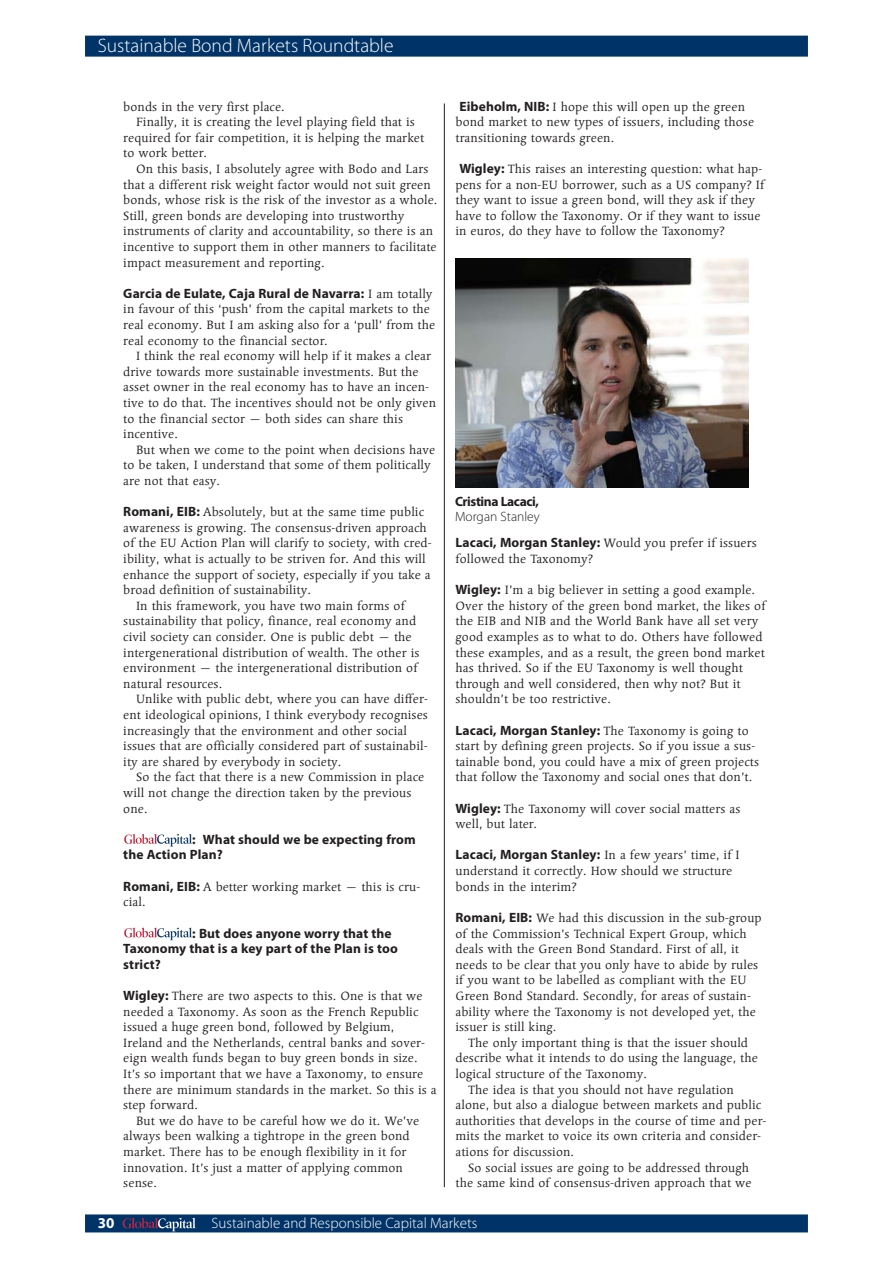
<style>
.page{position:relative;width:893px;height:1263px;background:#fff}
.page>*{position:absolute;margin:0;border:0;box-sizing:border-box;transform-origin:0 0}
.t1{font:300 19.5px "Myriad Pro";color:#fff}
.t2{font:300 15px "Myriad Pro";color:#fff}
.t3{font:700 15px "Myriad Pro";color:#fff}
._2012_RT_intro_detai{font:700 13.5px/15.6px "Myriad Pro";letter-spacing:.01em;color:#231f20}
._2012_RT_intro_detai-2{font:700 13.5px/15px "Myriad Pro";letter-spacing:-.03em;color:#231f20}
.t4{font:12px/15.6px "Linotype Syntax Srf Std";letter-spacing:.01em;color:#231f20}
.s1{font-family:"Linotype Syntax Srf Std";font-weight:400;font-size:12px}
.s2{font-family:"Myriad Pro";font-weight:700;font-size:13.5px}
.s3{font-weight:300}
</style>
<div class="page">
<div style="left:85px;top:36px;width:723px;height:21px;background:#003367"></div>
<div style="left:85px;top:1214px;width:723px;height:18px;background:#003367"></div>
<svg style="left:123px;top:1218px;width:73px;height:13px"></svg>
<hr style="left:444px;top:103px;width:1px;height:1084px;background:#231f20">
<svg style="left:124px;top:834px;width:68px;height:12px"></svg>
<svg style="left:124px;top:928px;width:68px;height:12px"></svg>
<img style="left:455px;top:259px;width:293px;height:229px">
<h1 class="t1" style="left:98px;top:34px;width:297px">Sustainable Bond Markets Roundtable</h1>
<p class="t4" style="left:123px;top:99px;width:163px">bonds in the very first place.</p>
<p class="t4" style="left:123px;top:115px;width:302px;text-indent:13px">Finally, it is creating the level playing field that is required for fair competition, it is helping the market to work better.</p>
<p class="t4" style="left:123px;top:161px;width:316px;text-indent:13px">On this basis, I absolutely agree with Bodo and Lars that a different risk weight factor would not suit green bonds, whose risk is the risk of the investor as a whole.<br>Still, green bonds are developing into trustworthy instruments of clarity and accountability, so there is an incentive to support them in other manners to facilitate impact measurement and reporting.</p>
<p class="_2012_RT_intro_detai" style="left:123px;top:285px;width:311px">Garcia de Eulate, Caja Rural de Navarra: <span class="s1">I am totally</span></p>
<p class="t4" style="left:123px;top:302px;width:313px">in favour of this ‘push’ from the capital markets to the real economy. But I am asking also for a ‘pull’ from the real economy to the financial sector.</p>
<p class="t4" style="left:123px;top:349px;width:314px;text-indent:13px">I think the real economy will help if it makes a clear drive towards more sustainable investments. But the asset owner in the real economy has to have an incen&shy;tive to do that. The incentives should not be only given to the financial sector — both sides can share this incentive.</p>
<p class="t4" style="left:123px;top:442px;width:313px;text-indent:13px">But when we come to the point when decisions have to be taken, I understand that some of them politically are not that easy.</p>
<p class="t4" style="left:123px;top:505px;width:310px"><span class="s2">Romani, EIB:</span> Absolutely, but at the same time public awareness is growing. The consensus-driven approach of the EU Action Plan will clarify to society, with cred&shy;ibility, what is actually to be striven for. And this will enhance the support of society, especially if you take a broad definition of sustainability.</p>
<p class="t4" style="left:123px;top:598px;width:298px;text-indent:13px">In this framework, you have two main forms of sustainability that policy, finance, real economy and civil society can consider. One is public debt — the intergenerational distribution of wealth. The other is environment — the intergenerational distribution of natural resources.</p>
<p class="t4" style="left:123px;top:692px;width:306px;text-indent:13px">Unlike with public debt, where you can have differ&shy;ent ideological opinions, I think everybody recognises increasingly that the environment and other social issues that are officially considered part of sustainabil&shy;ity are shared by everybody in society.</p>
<p class="t4" style="left:123px;top:770px;width:302px;text-indent:13px">So the fact that there is a new Commission in place will not change the direction taken by the previous one.</p>
<p class="_2012_RT_intro_detai" style="left:123px;top:831px;width:294px;text-indent:69px">: What should we be expecting from the Action Plan?</p>
<p class="t4" style="left:123px;top:879px;width:298px"><span class="s2">Romani, EIB:</span> A better working market — this is cru&shy;cial.</p>
<p class="_2012_RT_intro_detai" style="left:123px;top:925px;width:276px;text-indent:69px">: But does anyone worry that the<br>Taxonomy that is a key part of the Plan is too strict?</p>
<p class="t4" style="left:123px;top:988px;width:303px"><span class="s2">Wigley:</span> There are two aspects to this. One is that we needed a Taxonomy. As soon as the French Republic issued a huge green bond, followed by Belgium, Ireland and the Netherlands, central banks and sover&shy;eign wealth funds began to buy green bonds in size.</p>
<p class="t4" style="left:123px;top:1066px;width:315px">It’s so important that we have a Taxonomy, to ensure there are minimum standards in the market. So this is a step forward.</p>
<p class="t4" style="left:123px;top:1113px;width:297px;text-indent:13px">But we do have to be careful how we do it. We’ve always been walking a tightrope in the green bond market. There has to be enough flexibility in it for innovation. It’s just a matter of applying common sense.</p>
<p class="t4" style="left:455px;top:99px;width:300px;text-indent:4px"><span class="s2">Eibeholm, NIB:</span> I hope this will open up the green bond market to new types of issuers, including those transitioning towards green.</p>
<p class="t4" style="left:455px;top:161px;width:310px;text-indent:4px"><span class="s2">Wigley:</span> This raises an interesting question: what hap&shy;pens for a non-EU borrower, such as a US company? If they want to issue a green bond, will they ask if they have to follow the Taxonomy. Or if they want to issue in euros, do they have to follow the Taxonomy?</p>
<p class="_2012_RT_intro_detai-2" style="left:455px;top:494px;width:86px">Cristina Lacaci,<br><span class="s3">Morgan Stanley</span></p>
<p class="t4" style="left:455px;top:536px;width:303px"><span class="s2">Lacaci, Morgan Stanley:</span> Would you prefer if issuers followed the Taxonomy?</p>
<p class="t4" style="left:455px;top:583px;width:311px"><span class="s2">Wigley:</span> I’m a big believer in setting a good example.<br>Over the history of the green bond market, the likes of the EIB and NIB and the World Bank have all set very good examples as to what to do. Others have followed these examples, and as a result, the green bond market has thrived. So if the EU Taxonomy is well thought through and well considered, then why not? But it shouldn’t be too restrictive.</p>
<p class="_2012_RT_intro_detai" style="left:455px;top:722px;width:295px">Lacaci, Morgan Stanley: <span class="s1">The Taxonomy is going to</span></p>
<p class="t4" style="left:455px;top:739px;width:305px">start by defining green projects. So if you issue a sus&shy;tainable bond, you could have a mix of green projects that follow the Taxonomy and social ones that don’t.</p>
<p class="t4" style="left:455px;top:801px;width:287px"><span class="s2">Wigley:</span> The Taxonomy will cover social matters as well, but later.</p>
<p class="_2012_RT_intro_detai" style="left:455px;top:847px;width:286px">Lacaci, Morgan Stanley: <span class="s1">In a few years’ time, if I</span></p>
<p class="t4" style="left:455px;top:863px;width:278px">understand it correctly. How should we structure bonds in the interim?</p>
<p class="t4" style="left:455px;top:910px;width:308px"><span class="s2">Romani, EIB:</span> We had this discussion in the sub-group of the Commission’s Technical Expert Group, which deals with the Green Bond Standard. First of all, it needs to be clear that you only have to abide by rules if you want to be labelled as compliant with the EU Green Bond Standard. Secondly, for areas of sustain&shy;ability where the Taxonomy is not developed yet, the issuer is still king.</p>
<p class="t4" style="left:455px;top:1035px;width:304px;text-indent:13px">The only important thing is that the issuer should describe what it intends to do using the language, the logical structure of the Taxonomy.</p>
<p class="t4" style="left:455px;top:1082px;width:312px;text-indent:13px">The idea is that you should not have regulation alone, but also a dialogue between markets and public authorities that develops in the course of time and per&shy;mits the market to voice its own criteria and consider&shy;ations for discussion.</p>
<p class="t4" style="left:455px;top:1160px;width:297px;text-align:right">So social issues are going to be addressed through the same kind of consensus-driven approach that we</p>
<p class="t3" style="left:98px;top:1213px;width:18px">30</p>
<p class="t2" style="left:212px;top:1214px;width:267px">Sustainable and Responsible Capital Markets</p>
</div>
